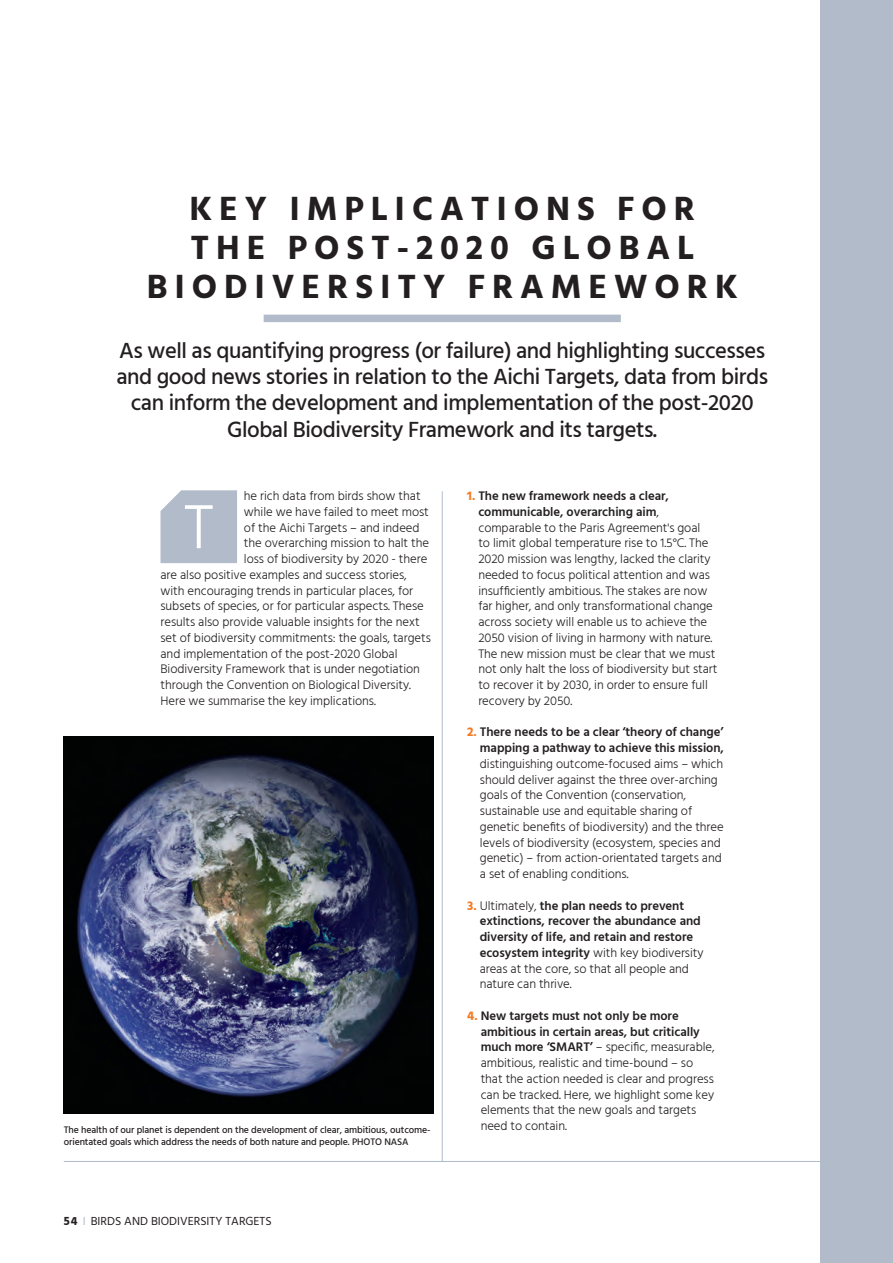
<style>
.page{position:relative;width:893px;height:1263px;background:#fff}
.page>*{position:absolute;margin:0;border:0;box-sizing:border-box;transform-origin:0 0}
.t1{font:300 63.75px "Hind Madurai";color:#fff}
.t2{font:700 34.5px/39px "Hind Madurai";letter-spacing:.2em;color:#231f20;text-align:center}
.t3{font:500 22.5px/26.2px "Hind Madurai";letter-spacing:-.02em;color:#231f20;text-align:center}
.t4{font:300 12.75px/15.8px "Hind Madurai";letter-spacing:-.005em;color:#231f20}
.t5{font:600 12.75px/15.8px "Hind Madurai";letter-spacing:-.005em;color:#231f20}
.t6{font:12px "Hind Madurai";color:#231f20}
.t7{font:500 9.75px/12px "Hind Madurai";letter-spacing:-.01em;color:#231f20}
.s1{font-weight:700}
.s2{color:#b1bbca}
.s3{font-weight:700;color:#f47921}
.s4{font-weight:600}
.s5{font-weight:300}
</style>
<div class="page">
<div style="left:821px;top:0;width:72px;height:1263px;background:#b1bbca"></div>
<hr style="left:442px;top:491px;width:1px;height:670px;background:#b1bbca">
<hr style="left:64px;top:1161px;width:757px;height:1px;background:#b1bbca">
<div style="left:161px;top:490px;width:76px;height:73px;background:#b1bbca"></div>
<div style="left:264px;top:315px;width:357px;height:7px;background:#b1bbca"></div>
<img style="left:64px;top:736px;width:370px;height:378px">
<p class="t2" style="left:147px;top:190px;width:593px">KEY IMPLICATIONS FOR<br>THE POST-2020 GLOBAL<br>BIODIVERSITY FRAMEWORK</p>
<p class="t3" style="left:116px;top:338px;width:653px">As well as quantifying progress (or failure) and highlighting successes and good news stories in relation to the Aichi Targets, data from birds can inform the development and implementation of the post-2020<br>Global Biodiversity Framework and its targets.</p>
<p class="t4" style="left:244px;top:489px;width:178px">he rich data from birds show that</p>
<p class="t4" style="left:244px;top:505px;width:186px">while we have failed to meet most</p>
<p class="t4" style="left:244px;top:520px;width:177px">of the Aichi Targets – and indeed</p>
<p class="t4" style="left:244px;top:536px;width:187px">the overarching mission to halt the</p>
<p class="t4" style="left:244px;top:552px;width:185px">loss of biodiversity by 2020 - there</p>
<p class="t4" style="left:161px;top:568px;width:248px">are also positive examples and success stories,</p>
<p class="t4" style="left:161px;top:583px;width:254px">with encouraging trends in particular places, for</p>
<p class="t4" style="left:161px;top:599px;width:265px">subsets of species, or for particular aspects. These</p>
<p class="t4" style="left:161px;top:615px;width:261px">results also provide valuable insights for the next</p>
<p class="t4" style="left:161px;top:631px;width:272px">set of biodiversity commitments: the goals, targets</p>
<p class="t4" style="left:161px;top:646px;width:238px">and implementation of the post-2020 Global</p>
<p class="t4" style="left:161px;top:662px;width:261px">Biodiversity Framework that is under negotiation</p>
<p class="t4" style="left:161px;top:678px;width:252px">through the Convention on Biological Diversity.</p>
<p class="t4" style="left:161px;top:693px;width:217px">Here we summarise the key implications.</p>
<p class="t1" style="left:184px;top:490px;width:31px">T</p>
<p class="t7" style="left:64px;top:1125px;width:368px">The health of our planet is dependent on the development of clear, ambitious, outcome&shy;orientated goals which address the needs of both nature and people. PHOTO NASA</p>
<p class="t6" style="left:64px;top:1213px;width:209px"><span class="s1">54</span> <span class="s2">I</span> BIRDS AND BIODIVERSITY TARGETS</p>
<p class="t4" style="left:478px;top:489px;width:241px;text-indent:-11px"><span class="s3">1.</span> <span class="s4">The new framework needs a clear, communicable, overarching aim</span>, comparable to the Paris Agreement's goal<br>to limit global temperature rise to 1.5°C. The 2020 mission was lengthy, lacked the clarity needed to focus political attention and was insufficiently ambitious. The stakes are now far higher, and only transformational change across society will enable us to achieve the 2050 vision of living in harmony with nature.<br>The new mission must be clear that we must not only halt the loss of biodiversity but start to recover it by 2030, in order to ensure full recovery by 2050.</p>
<p class="t4" style="left:480px;top:725px;width:246px;text-indent:-13px"><span class="s3">2.</span> <span class="s4">There needs to be a clear ‘theory of change’ mapping a pathway to achieve this mission, </span>distinguishing outcome-focused aims – which should deliver against the three over-arching goals of the Convention (conservation, sustainable use and equitable sharing of genetic benefits of biodiversity) and the three levels of biodiversity (ecosystem, species and genetic) – from action-orientated targets and a set of enabling conditions.</p>
<p class="t5" style="left:480px;top:898px;width:225px;text-indent:-12px"><span class="s3">3.</span> <span class="s5">Ultimately,</span> the plan needs to prevent extinctions, recover the abundance and diversity of life, and retain and restore ecosystem integrity <span class="s5">with key biodiversity areas at the core, so that all people and nature can thrive.</span></p>
<p class="t4" style="left:481px;top:1009px;width:236px;text-indent:-13px"><span class="s3">4.</span> <span class="s4">New targets must not only be more ambitious in certain areas, but critically much more ‘SMART’</span> – specific, measurable, ambitious, realistic and time-bound – so that the action needed is clear and progress can be tracked. Here, we highlight some key elements that the new goals and targets need to contain.</p>
</div>
